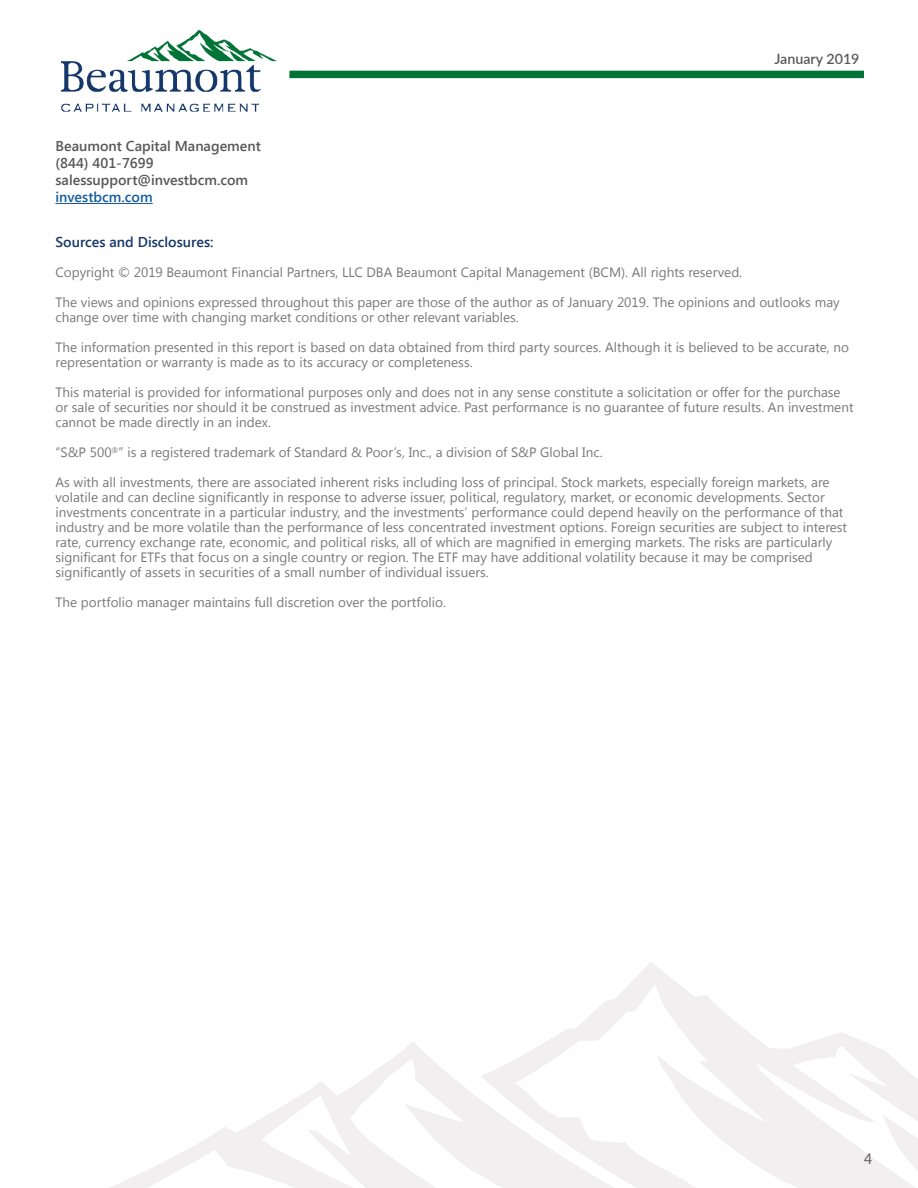
<style>
.page{position:relative;width:918px;height:1188px;background:#fff}
.page>*{position:absolute;margin:0;border:0;box-sizing:border-box;transform-origin:0 0}
.t1{font:15px "Segoe UI";color:#595959}
.t2{font:600 14.25px "Segoe UI";color:#595959}
.t3{font:600 14.25px "Segoe UI";color:#16376a}
.t4{font:600 14.25px "Segoe UI";color:#175d9e}
.t5{font:600 14.25px "Lato";color:#595959}
.t6{font:13.5px/15px "Segoe UI";color:#787878}
</style>
<div class="page">
<div style="left:289px;top:71px;width:575px;height:7px;background:#017336"></div>
<img style="left:61px;top:30px;width:215px;height:82px">
<hr style="left:56px;top:203px;width:97px;height:1px;background:#175d9e">
<p class="t5" style="left:775px;top:48px;width:87px">January 2019</p>
<p class="t2" style="left:56px;top:136px;width:207px">Beaumont Capital Management</p>
<p class="t2" style="left:56px;top:153px;width:100px">(844) 401-7699</p>
<p class="t2" style="left:56px;top:170px;width:194px">salessupport@investbcm.com</p>
<p class="t4" style="left:56px;top:187px;width:99px">investbcm.com</p>
<p class="t3" style="left:56px;top:232px;width:160px">Sources and Disclosures:</p>
<p class="t6" style="left:56px;top:264px;width:688px">Copyright © 2019 Beaumont Financial Partners, LLC DBA Beaumont Capital Management (BCM). All rights reserved.</p>
<p class="t6" style="left:56px;top:294px;width:786px">The views and opinions expressed throughout this paper are those of the author as of January 2019. The opinions and outlooks may change over time with changing market conditions or other relevant variables.</p>
<p class="t6" style="left:56px;top:339px;width:795px">The information presented in this report is based on data obtained from third party sources. Although it is believed to be accurate, no representation or warranty is made as to its accuracy or completeness.</p>
<p class="t6" style="left:56px;top:384px;width:800px">This material is provided for informational purposes only and does not in any sense constitute a solicitation or offer for the purchase or sale of securities nor should it be construed as investment advice. Past performance is no guarantee of future results. An investment cannot be made directly in an index.</p>
<p class="t6" style="left:56px;top:444px;width:549px">“S&amp;P 500<sup>®</sup>” is a registered trademark of Standard &amp; Poor’s, Inc., a division of S&amp;P Global Inc.</p>
<p class="t6" style="left:56px;top:474px;width:793px">As with all investments, there are associated inherent risks including loss of principal. Stock markets, especially foreign markets, are volatile and can decline significantly in response to adverse issuer, political, regulatory, market, or economic developments. Sector investments concentrate in a particular industry, and the investments’ performance could depend heavily on the performance of that industry and be more volatile than the performance of less concentrated investment options. Foreign securities are subject to interest rate, currency exchange rate, economic, and political risks, all of which are magnified in emerging markets. The risks are particularly significant for ETFs that focus on a single country or region. The ETF may have additional volatility because it may be comprised significantly of assets in securities of a small number of individual issuers.</p>
<p class="t6" style="left:56px;top:594px;width:392px">The portfolio manager maintains full discretion over the portfolio.</p>
<p class="t1" style="left:864px;top:1149px;width:10px">4</p>
</div>
